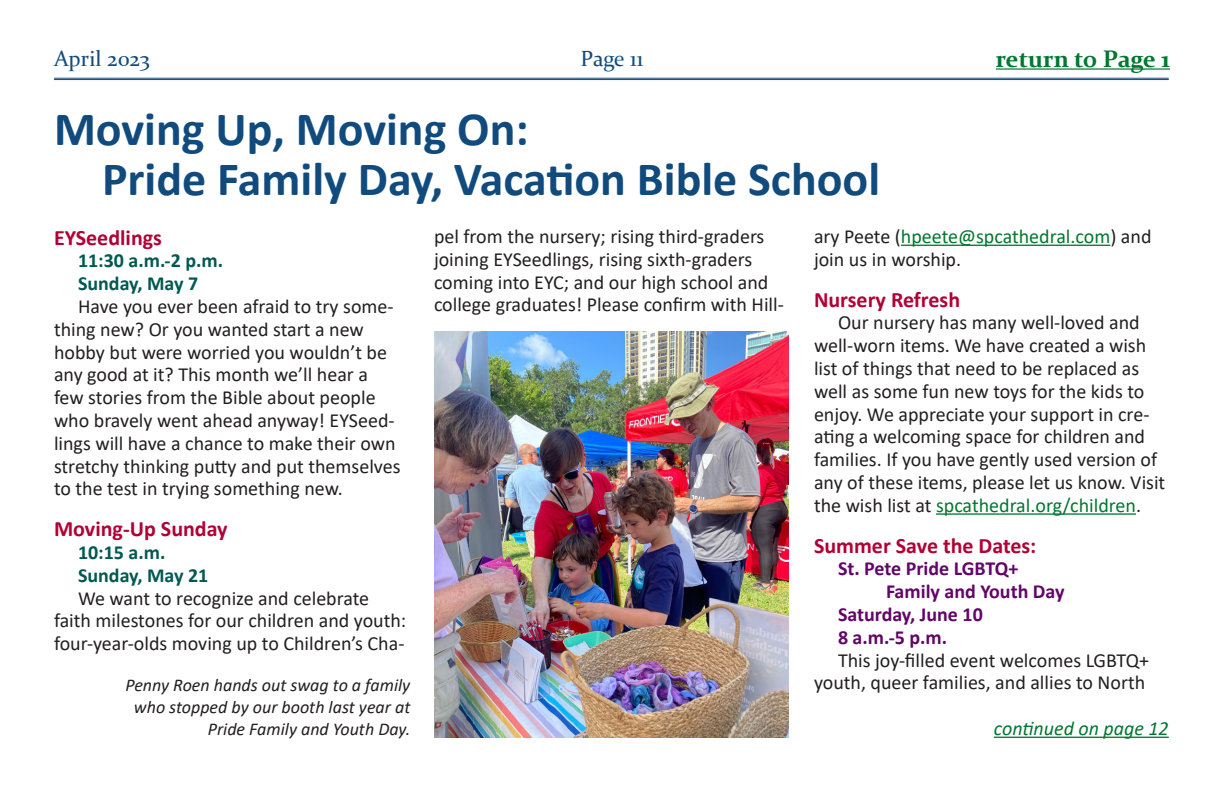
<style>
.page{position:relative;width:1224px;height:792px;background:#fff}
.page>*{position:absolute;margin:0;border:0;box-sizing:border-box;transform-origin:0 0}
.Main_Header{font:700 48px/50px "Calibri";color:#114b7d}
.t1{font:700 24px "Constantia";color:#007730}
.SH_9pt_above_FL{font:700 22px "Calibri";color:#b10034}
.t2{font:22px "Constantia";color:#114b7d}
.BTI_-_1_column{font:20px/22.8px "Calibri";color:#231f20}
.BTI_-_1_column-2{font:700 20px/22.8px "Calibri";color:#620569}
.BTI_-_1_column-3{font:700 20px "Calibri";color:#005951}
.Continued_on_Next_Pa{font:italic 20px "Calibri";color:#007730}
.Captions{font:italic 18px/22px "Calibri";color:#231f20;text-align:right}
.s1{color:#007730}
</style>
<div class="page">
<hr style="left:54px;top:78px;width:1115px;height:1px;background:#114b7d">
<hr style="left:54px;top:79px;width:1115px;height:1px;background:#114b7d">
<hr style="left:996px;top:68px;width:174px;height:2px;background:#007730">
<hr style="left:994px;top:737px;width:175px;height:1px;background:#007730">
<hr style="left:901px;top:245px;width:209px;height:1px;background:#007730">
<hr style="left:936px;top:513px;width:200px;height:2px;background:#007730">
<img style="left:434px;top:331px;width:355px;height:407px">
<p class="t2" style="left:54px;top:43px;width:97px">April 2023</p>
<p class="t2" style="left:581px;top:43px;width:65px">Page 11</p>
<p class="t1" style="left:996px;top:43px;width:176px">return to Page 1</p>
<p class="Main_Header" style="left:102px;top:104px;width:780px;text-indent:-48px">Moving Up, Moving On:<br>Pride Family Day, Vacation Bible School</p>
<p class="SH_9pt_above_FL" style="left:54px;top:222px;width:110px">EYSeedlings</p>
<p class="BTI_-_1_column-3" style="left:78px;top:247px;width:147px">11:30 a.m.-2 p.m.</p>
<p class="BTI_-_1_column-3" style="left:78px;top:269px;width:122px">Sunday, May 7</p>
<p class="BTI_-_1_column" style="left:54px;top:294px;width:348px;text-indent:24px">Have you ever been afraid to try some&shy;thing new? Or you wanted start a new hobby but were worried you wouldn’t be any good at it? This month we’ll hear a few stories from the Bible about people who bravely went ahead anyway! EYSeed&shy;lings will have a chance to make their own stretchy thinking putty and put themselves to the test in trying something new.</p>
<p class="SH_9pt_above_FL" style="left:54px;top:513px;width:175px">Moving-Up Sunday</p>
<p class="BTI_-_1_column-3" style="left:78px;top:538px;width:89px">10:15 a.m.</p>
<p class="BTI_-_1_column-3" style="left:78px;top:561px;width:132px">Sunday, May 21</p>
<p class="BTI_-_1_column" style="left:54px;top:586px;width:354px;text-indent:24px">We want to recognize and celebrate faith milestones for our children and youth: four-year-olds moving up to Children’s Cha-</p>
<p class="BTI_-_1_column" style="left:434px;top:224px;width:351px">pel from the nursery; rising third-graders joining EYSeedlings, rising sixth-graders coming into EYC; and our high school and college graduates! Please confirm with Hill-</p>
<p class="BTI_-_1_column" style="left:814px;top:224px;width:339px">ary Peete (<span class="s1">hpeete@spcathedral.com</span>) and join us in worship.</p>
<p class="SH_9pt_above_FL" style="left:814px;top:284px;width:148px">Nursery Refresh</p>
<p class="BTI_-_1_column" style="left:814px;top:311px;width:353px;text-indent:24px">Our nursery has many well-loved and well-worn items. We have created a wish list of things that need to be replaced as well as some fun new toys for the kids to enjoy. We appreciate your support in cre&shy;ating a welcoming space for children and families. If you have gently used version of any of these items, please let us know. Visit the wish list at <span class="s1">spcathedral.org/children</span>.</p>
<p class="SH_9pt_above_FL" style="left:814px;top:530px;width:224px">Summer Save the Dates:</p>
<p class="BTI_-_1_column-2" style="left:886px;top:557px;width:180px;text-indent:-48px">St. Pete Pride LGBTQ+<br>Family and Youth Day</p>
<p class="BTI_-_1_column-2" style="left:838px;top:603px;width:146px">Saturday, June 10</p>
<p class="BTI_-_1_column-2" style="left:838px;top:626px;width:111px">8 a.m.-5 p.m.</p>
<p class="BTI_-_1_column" style="left:838px;top:648px;width:313px">This joy-filled event welcomes LGBTQ+</p>
<p class="Captions" style="left:125px;top:673px;width:286px">Penny Roen hands out swag to a family</p>
<p class="BTI_-_1_column" style="left:814px;top:671px;width:333px">youth, queer families, and allies to North</p>
<p class="Captions" style="left:134px;top:695px;width:278px">who stopped by our booth last year at<br>Pride Family and Youth Day.</p>
<p class="Continued_on_Next_Pa" style="left:994px;top:714px;width:176px">continued on page 12</p>
</div>
